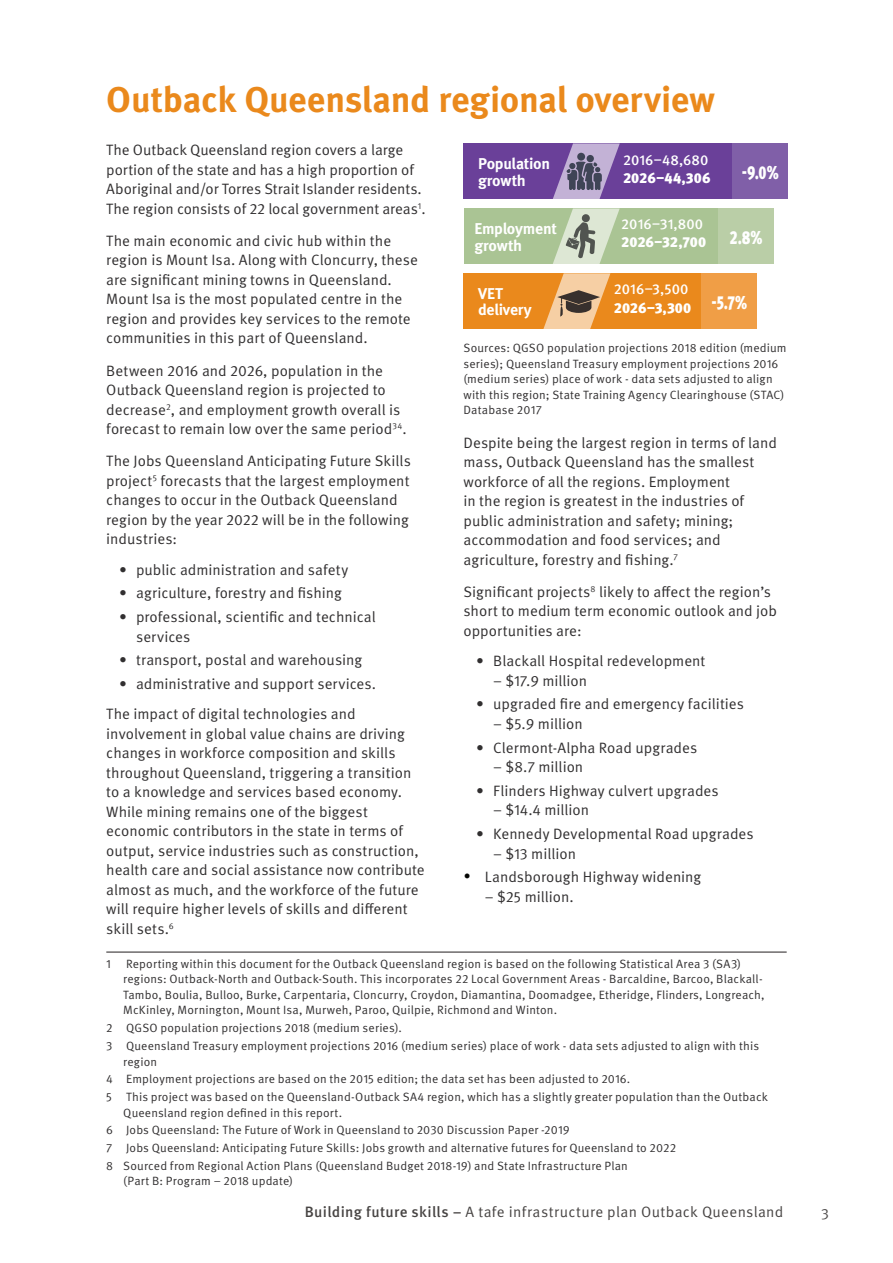
<style>
.page{position:relative;width:893px;height:1263px;background:#fff}
.page>*{position:absolute;margin:0;border:0;box-sizing:border-box;transform-origin:0 0}
.t1{font:700 36px "Meta Pro";letter-spacing:-.01em;color:#ea891c}
.t2{font:900 18.6px "Meta Pro";color:#fff;scale:.77 1}
.t3{font:700 15.6px/17px "Meta Pro";letter-spacing:-.02em;color:#fff}
.t4{font:15px/19.5px "Meta Pro Norm";color:#312f30}
.t5{font:15px "Meta Pro Norm";letter-spacing:.025em;color:#474443}
.t6{font:15px "Meta Pro Norm";color:#504d4c}
.t7{font:500 14.4px/18.6px "Meta Pro";letter-spacing:.005em;color:#fff}
.t8{font:900 14.4px "Meta Pro";letter-spacing:.005em;color:#fff}
.t9{font:12px/15.6px "Meta Pro Norm";letter-spacing:.015em;color:#312f30}
.s1{font-weight:900}
.s2{color:#040503}
.s3{font-family:"Meta Pro";font-weight:500}
</style>
<div class="page">
<hr style="left:106px;top:952px;width:681px;height:1px;background:#231f20">
<div style="left:463px;top:143px;width:296px;height:56px;background:#6a4099"></div>
<div style="left:732px;top:143px;width:56px;height:56px;background:#805fa8"></div>
<svg style="left:553px;top:143px;width:67px;height:56px"></svg>
<div style="left:587px;top:155px;width:7px;height:7px;background:#3f4456;border-radius:50%"></div>
<div style="left:464px;top:208px;width:269px;height:56px;background:#aac494"></div>
<div style="left:718px;top:208px;width:56px;height:56px;background:#bacea7"></div>
<svg style="left:553px;top:208px;width:67px;height:56px"></svg>
<div style="left:463px;top:273px;width:258px;height:56px;background:#ea891c"></div>
<div style="left:702px;top:273px;width:55px;height:56px;background:#f09e46"></div>
<svg style="left:543px;top:273px;width:67px;height:56px"></svg>
<h1 class="t1" style="left:106px;top:77px;width:610px">Outback Queensland regional overview</h1>
<p class="t4" style="left:106px;top:139px;width:321px">The Outback Queensland region covers a large portion of the state and has a high proportion of Aboriginal and/or Torres Strait Islander residents.<br>The region consists of 22 local government areas<sup>1</sup>.</p>
<p class="t4" style="left:106px;top:230px;width:313px">The main economic and civic hub within the region is Mount Isa. Along with Cloncurry, these are significant mining towns in Queensland.<br>Mount Isa is the most populated centre in the region and provides key services to the remote communities in this part of Queensland.</p>
<p class="t4" style="left:106px;top:360px;width:302px">Between 2016 and 2026, population in the Outback Queensland region is projected to decrease<sup>2</sup>, and employment growth overall is forecast to remain low over the same period<sup>34</sup>.</p>
<p class="t4" style="left:106px;top:450px;width:306px">The Jobs Queensland Anticipating Future Skills project<sup>5</sup> forecasts that the largest employment changes to occur in the Outback Queensland region by the year 2022 will be in the following industries:</p>
<p class="t4" style="left:119px;top:559px;width:231px">• public administration and safety</p>
<p class="t4" style="left:119px;top:582px;width:224px">• agriculture, forestry and fishing</p>
<p class="t4" style="left:136px;top:606px;width:241px;text-indent:-17px">• professional, scientific and technical services</p>
<p class="t4" style="left:119px;top:649px;width:245px">• transport, postal and warehousing</p>
<p class="t4" style="left:106px;top:668px;width:271px;line-height:30.2px;text-indent:13px">• administrative and support services.<br>The impact of digital technologies and</p>
<p class="t4" style="left:106px;top:723px;width:320px">involvement in global value chains are driving changes in workforce composition and skills throughout Queensland, triggering a transition to a knowledge and services based economy.<br>While mining remains one of the biggest economic contributors in the state in terms of output, service industries such as construction, health care and social assistance now contribute almost as much, and the workforce of the future will require higher levels of skills and different skill sets.<sup>6</sup></p>
<p class="t3" style="left:478px;top:155px;width:73px">Population growth</p>
<p class="t7" style="left:623px;top:151px;width:87px">2016–48,680</p>
<p class="t8" style="left:623px;top:169px;width:89px">2026–44,306</p>
<p class="t2" style="left:742px;top:161px;width:49px">-9.0%</p>
<p class="t3" style="left:474px;top:220px;width:84px">Employment growth</p>
<p class="t7" style="left:621px;top:215px;width:143px">2016–31,800<br><span class="s1">2026–32,700</span> <sup>2.8%</sup></p>
<p class="t3" style="left:478px;top:285px;width:55px">VET delivery</p>
<p class="t7" style="left:614px;top:281px;width:135px">2016–3,500<br><span class="s1">2026–3,300</span> <sup>-5.7%</sup></p>
<p class="t9" style="left:463px;top:339px;width:325px">Sources: QGSO population projections 2018 edition (medium series); Queensland Treasury employment projections 2016 (medium series) place of work - data sets adjusted to align with this region; State Training Agency Clearinghouse (STAC)<br>Database 2017</p>
<p class="t4" style="left:463px;top:432px;width:315px">Despite being the largest region in terms of land mass, Outback Queensland has the smallest workforce of all the regions. Employment<br>in the region is greatest in the industries of public administration and safety; mining; accommodation and food services; and agriculture, forestry and fishing.<sup>7</sup></p>
<p class="t4" style="left:463px;top:581px;width:315px">Significant projects<sup>8</sup> likely to affect the region’s short to medium term economic outlook and job opportunities are:</p>
<p class="t4" style="left:476px;top:650px;width:231px">• Blackall Hospital redevelopment</p>
<p class="t4" style="left:493px;top:670px;width:95px">– $17.9 million</p>
<p class="t4" style="left:476px;top:693px;width:269px">• upgraded fire and emergency facilities</p>
<p class="t4" style="left:493px;top:713px;width:91px">– $5.9 million</p>
<p class="t4" style="left:476px;top:737px;width:223px">• Clermont-Alpha Road upgrades</p>
<p class="t4" style="left:493px;top:756px;width:92px">– $8.7 million</p>
<p class="t4" style="left:476px;top:780px;width:244px">• Flinders Highway culvert upgrades</p>
<p class="t4" style="left:493px;top:799px;width:97px">– $14.4 million</p>
<p class="t4" style="left:476px;top:823px;width:279px">• Kennedy Developmental Road upgrades</p>
<p class="t4" style="left:493px;top:843px;width:84px">– $13 million</p>
<p class="t4" style="left:463px;top:866px;width:239px"><span class="s2">•</span> Landsborough Highway widening</p>
<p class="t4" style="left:485px;top:886px;width:90px">– $25 million.</p>
<p class="t9" style="left:106px;top:955px;width:6px">1</p>
<p class="t9" style="left:123px;top:955px;width:643px">Reporting within this document for the Outback Queensland region is based on the following Statistical Area 3 (SA3) regions: Outback-North and Outback-South. This incorporates 22 Local Government Areas - Barcaldine, Barcoo, Blackall-Tambo, Boulia, Bulloo, Burke, Carpentaria, Cloncurry, Croydon, Diamantina, Doomadgee, Etheridge, Flinders, Longreach, McKinley, Mornington, Mount Isa, Murweh, Paroo, Quilpie, Richmond and Winton.</p>
<p class="t9" style="left:106px;top:1018px;width:654px;line-height:17.7px">2 QGSO population projections 2018 (medium series).<br>3 Queensland Treasury employment projections 2016 (medium series) place of work - data sets adjusted to align with this</p>
<p class="t9" style="left:106px;top:1052px;width:663px;line-height:17.7px;text-indent:17px">region<br>4 Employment projections are based on the 2015 edition; the data set has been adjusted to 2016.<br>5 This project was based on the Queensland-Outback SA4 region, which has a slightly greater population than the Outback</p>
<p class="t9" style="left:106px;top:1103px;width:571px;line-height:17.7px;text-indent:17px">Queensland region defined in this report.<br>6 Jobs Queensland: The Future of Work in Queensland to 2030 Discussion Paper -2019<br>7 Jobs Queensland: Anticipating Future Skills: Jobs growth and alternative futures for Queensland to 2022<br>8 Sourced from Regional Action Plans (Queensland Budget 2018-19) and State Infrastructure Plan</p>
<p class="t9" style="left:123px;top:1172px;width:171px">(Part B: Program – 2018 update)</p>
<p class="t5" style="left:305px;top:1200px;width:480px"><span class="s3">Building future skills –</span> A tafe infrastructure plan Outback Queensland</p>
<p class="t6" style="left:821px;top:1202px;width:9px">3</p>
</div>
